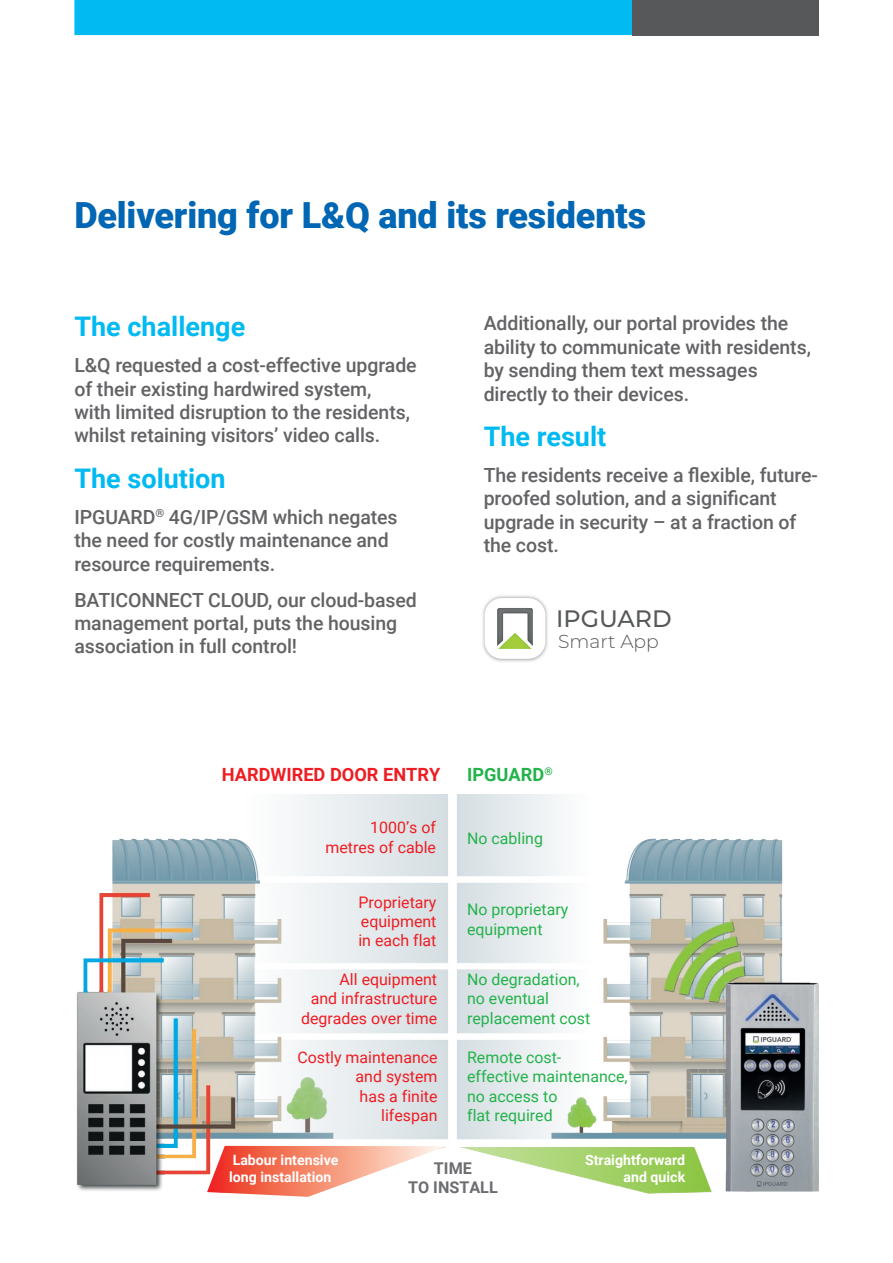
<style>
.page{position:relative;width:893px;height:1263px;background:#fff}
.page>*{position:absolute;margin:0;border:0;box-sizing:border-box;transform-origin:0 0}
.t1{font:900 36px "Roboto";letter-spacing:-.005em;color:#0166b3}
.t2{font:700 27px "Roboto";color:#00baf1}
.t3{font:500 23.7px "Montserrat";color:#57585a}
.t4{font:500 19.5px/23.4px "Roboto";letter-spacing:-.005em;color:#636366}
.t5{font:300 18.75px "Montserrat";color:#57585a}
.t6{font:700 18.15px "Roboto";color:#ee1d23}
.t7{font:700 18.15px "Roboto";color:#23b24b}
.t8{font:700 16.2px/19.5px "Roboto";color:#6c6d70;text-align:center}
.t9{font:15.9px/19px "Roboto";color:#ee1d23;text-align:right}
.t10{font:15.9px/19px "Roboto";color:#23b24b}
.t11{font:700 14.1px/17px "Roboto";color:#fff}
</style>
<div class="page">
<div style="left:74px;top:0;width:558px;height:35px;background:#00baf1"></div>
<div style="left:632px;top:0;width:187px;height:35px;background:#57585a"></div>
<img style="left:482px;top:595px;width:66px;height:67px">
<div style="left:485px;top:598px;width:60px;height:61px;background:#fff;border-radius:17px"></div>
<img style="left:498px;top:646px;width:34px;height:3px">
<img style="left:497px;top:608px;width:36px;height:38px">
<img style="left:76px;top:794px;width:707px;height:399px">
<svg style="left:207px;top:1146px;width:239px;height:51px"></svg>
<img style="left:724px;top:982px;width:95px;height:210px">
<h1 class="t1" style="left:74px;top:190px;width:573px">Delivering for L&amp;Q and its residents</h1>
<h2 class="t2" style="left:74px;top:307px;width:172px">The challenge</h2>
<p class="t4" style="left:74px;top:353px;width:344px">L&amp;Q requested a cost‑effective upgrade of their existing hardwired system,<br>with limited disruption to the residents, whilst retaining visitors’ video calls.</p>
<h2 class="t2" style="left:74px;top:459px;width:153px">The solution</h2>
<p class="t4" style="left:74px;top:504px;width:325px">IPGUARD<sup>®</sup> 4G/IP/GSM which negates the need for costly maintenance and resource requirements.</p>
<p class="t4" style="left:74px;top:587px;width:344px">BATICONNECT CLOUD, our cloud-based management portal, puts the housing association in full control!</p>
<p class="t4" style="left:484px;top:311px;width:329px">Additionally, our portal provides the ability to communicate with residents, by sending them text messages directly to their devices.</p>
<h2 class="t2" style="left:484px;top:417px;width:124px">The result</h2>
<p class="t4" style="left:484px;top:462px;width:336px">The residents receive a flexible, future&shy;proofed solution, and a significant upgrade in security – at a fraction of the cost.</p>
<p class="t3" style="left:556px;top:602px;width:117px">IPGUARD</p>
<p class="t5" style="left:558px;top:628px;width:102px">Smart App</p>
<p class="t6" style="left:222px;top:762px;width:220px">HARDWIRED DOOR ENTRY</p>
<p class="t7" style="left:467px;top:762px;width:87px">IPGUARD<sup>®</sup></p>
<p class="t9" style="left:326px;top:818px;width:112px">1000’s of metres of cable</p>
<p class="t9" style="left:358px;top:892px;width:80px;text-align:justify">Proprietary equipment in each flat</p>
<p class="t9" style="left:301px;top:969px;width:138px">All equipment<br>and infrastructure degrades over time</p>
<p class="t9" style="left:297px;top:1047px;width:142px">Costly maintenance and system<br>has a finite<br>lifespan</p>
<p class="t10" style="left:467px;top:828px;width:77px">No cabling</p>
<p class="t10" style="left:467px;top:900px;width:103px">No proprietary equipment</p>
<p class="t10" style="left:467px;top:969px;width:125px">No degradation, no eventual replacement cost</p>
<p class="t10" style="left:467px;top:1047px;width:162px">Remote cost-<br>effective maintenance, no access to<br>flat required</p>
<p class="t11" style="left:229px;top:1151px;width:111px">Labour intensive long installation</p>
<p class="t11" style="left:585px;top:1151px;width:102px;text-align:right">Straightforward and quick</p>
<p class="t8" style="left:408px;top:1158px;width:91px">TIME<br>TO INSTALL</p>
</div>
